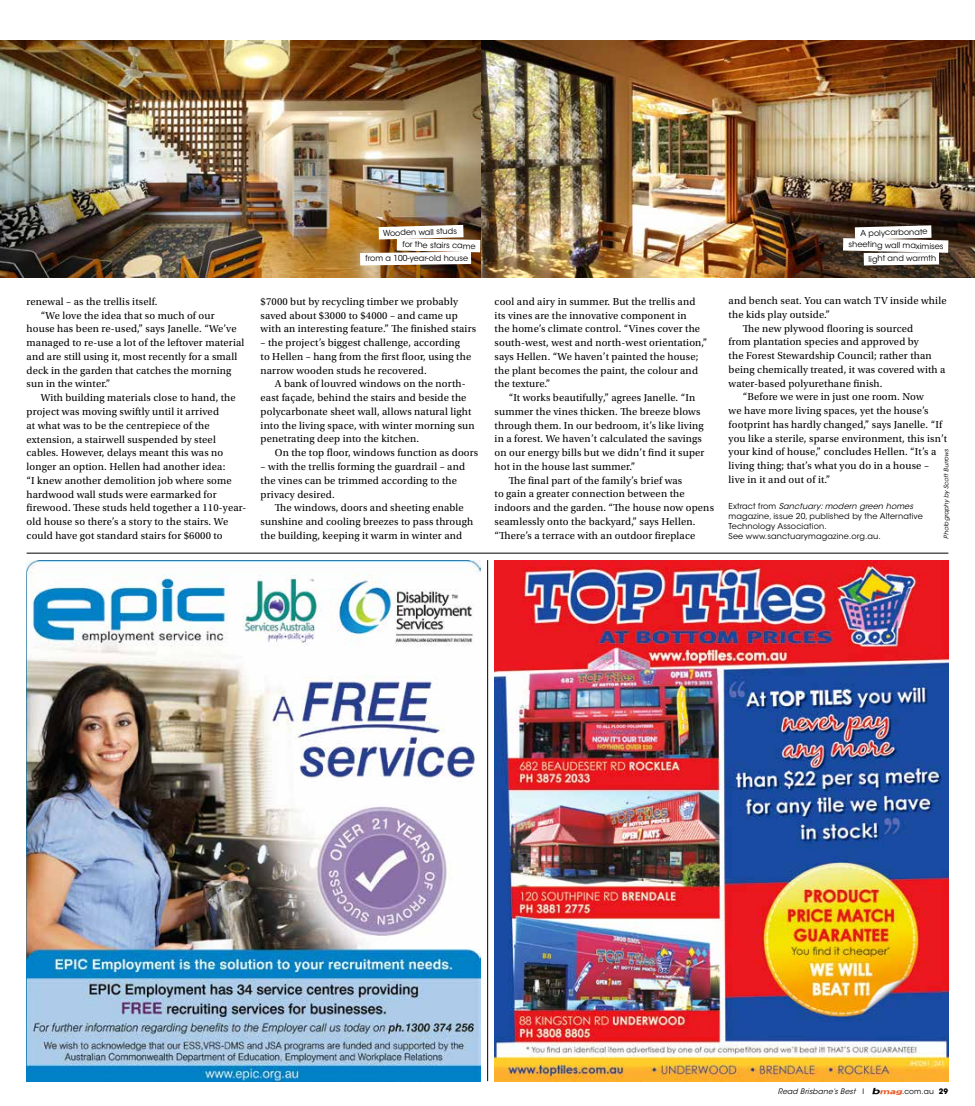
<style>
.page{position:relative;width:975px;height:1106px;background:#fff}
.page>*{position:absolute;margin:0;border:0;box-sizing:border-box;transform-origin:0 0}
.t1{font:10.62px/13.8px "Utopia Std";letter-spacing:.015em;color:#000}
.t2{font:8.12px/10px "ITC Avant Garde Std";letter-spacing:.015em;color:#000}
.t3{font:8.12px "ITC Avant Garde Std";letter-spacing:-.01em;color:#000}
.t4{font:italic 7.5px "ITC Avant Garde Std";color:#000}
.t5{font:italic 6.25px "ITC Avant Garde Std";color:#000}
.s1{font-style:italic}
.s2{font-style:normal}
.s3{font-family:"Adams Extended";font-weight:700}
.s4{font-family:"Adams Extended";font-weight:700;font-size:6.25px;color:#e65621}
.s5{font-weight:700;font-style:normal}
</style>
<div class="page">
<hr style="left:27px;top:553px;width:921px;height:1px;background:#000">
<img style="left:0;top:40px;width:974px;height:237px">
<img style="left:360px;top:225px;width:120px;height:40px">
<svg style="left:842px;top:225px;width:106px;height:40px"></svg>
<img style="left:27px;top:560px;width:453px;height:521px">
<img style="left:494px;top:560px;width:454px;height:521px">
<hr style="left:487px;top:560px;width:1px;height:521px;background:#000">
<p class="t1" style="left:27px;top:295px;width:132px">renewal – as the trellis itself.</p>
<p class="t1" style="left:41px;top:308px;width:175px">“We love the idea that so much of our</p>
<p class="t1" style="left:27px;top:322px;width:211px">house has been re-used,” says Janelle. “We’ve</p>
<p class="t1" style="left:27px;top:336px;width:219px">managed to re-use a lot of the leftover material</p>
<p class="t1" style="left:27px;top:350px;width:212px">and are still using it, most recently for a small</p>
<p class="t1" style="left:27px;top:363px;width:206px">deck in the garden that catches the morning</p>
<p class="t1" style="left:27px;top:377px;width:85px">sun in the winter.”</p>
<p class="t1" style="left:41px;top:391px;width:196px">With building materials close to hand, the</p>
<p class="t1" style="left:27px;top:405px;width:194px">project was moving swiftly until it arrived</p>
<p class="t1" style="left:27px;top:418px;width:184px">at what was to be the centrepiece of the</p>
<p class="t1" style="left:27px;top:432px;width:191px">extension, a stairwell suspended by steel</p>
<p class="t1" style="left:27px;top:446px;width:198px">cables. However, delays meant this was no</p>
<p class="t1" style="left:27px;top:460px;width:200px">longer an option. Hellen had another idea:</p>
<p class="t1" style="left:27px;top:473px;width:207px">“I knew another demolition job where some</p>
<p class="t1" style="left:27px;top:487px;width:191px">hardwood wall studs were earmarked for</p>
<p class="t1" style="left:27px;top:501px;width:221px">firewood. These studs held together a 110-year-</p>
<p class="t1" style="left:27px;top:515px;width:203px">old house so there’s a story to the stairs. We</p>
<p class="t1" style="left:27px;top:528px;width:198px">could have got standard stairs for $6000 to</p>
<p class="t2" style="left:383px;top:228px;width:75px;rotate:-2deg">Wooden wall studs</p>
<p class="t3" style="left:365px;top:253px;width:104px">from a 100-year-old house</p>
<p class="t2" style="left:403px;top:239px;width:74px;rotate:2deg">for the stairs came</p>
<p class="t1" style="left:260px;top:295px;width:217px">$7000 but by recycling timber we probably saved about $3000 to $4000 – and came up with an interesting feature.” The finished stairs</p>
<p class="t1" style="left:260px;top:336px;width:212px">– the project’s biggest challenge, according to Hellen – hang from the first floor, using the narrow wooden studs he recovered.</p>
<p class="t1" style="left:260px;top:377px;width:215px;text-indent:14px">A bank of louvred windows on the north&shy;east façade, behind the stairs and beside the polycarbonate sheet wall, allows natural light into the living space, with winter morning sun penetrating deep into the kitchen.</p>
<p class="t1" style="left:275px;top:446px;width:205px">On the top floor, windows function as doors</p>
<p class="t1" style="left:260px;top:460px;width:206px">– with the trellis forming the guardrail – and the vines can be trimmed according to the privacy desired.</p>
<p class="t1" style="left:260px;top:501px;width:214px;text-indent:14px">The windows, doors and sheeting enable sunshine and cooling breezes to pass through the building, keeping it warm in winter and</p>
<p class="t1" style="left:494px;top:295px;width:214px">cool and airy in summer. But the trellis and its vines are the innovative component in<br>the home’s climate control. “Vines cover the south-west, west and north-west orientation,” says Hellen. “We haven’t painted the house; the plant becomes the paint, the colour and the texture.”</p>
<p class="t1" style="left:508px;top:391px;width:188px">“It works beautifully,” agrees Janelle. “In</p>
<p class="t1" style="left:494px;top:405px;width:207px">summer the vines thicken. The breeze blows</p>
<p class="t1" style="left:494px;top:418px;width:210px">through them. In our bedroom, it’s like living</p>
<p class="t1" style="left:494px;top:432px;width:209px">in a forest. We haven’t calculated the savings</p>
<p class="t1" style="left:494px;top:446px;width:211px">on our energy bills but we didn’t find it super</p>
<p class="t1" style="left:494px;top:460px;width:142px">hot in the house last summer.”</p>
<p class="t1" style="left:508px;top:473px;width:175px">The final part of the family’s brief was</p>
<p class="t1" style="left:494px;top:487px;width:191px">to gain a greater connection between the</p>
<p class="t1" style="left:494px;top:501px;width:221px">indoors and the garden. “The house now opens</p>
<p class="t1" style="left:494px;top:515px;width:202px">seamlessly onto the backyard,” says Hellen.</p>
<p class="t1" style="left:494px;top:528px;width:202px">“There’s a terrace with an outdoor fireplace</p>
<p class="t2" style="left:860px;top:228px;width:69px;rotate:-2deg">A polycarbonate</p>
<p class="t3" style="left:868px;top:253px;width:69px">light and warmth</p>
<p class="t2" style="left:848px;top:239px;width:97px;rotate:2deg">sheeting wall maximises</p>
<p class="t1" style="left:728px;top:294px;width:219px">and bench seat. You can watch TV inside while</p>
<p class="t1" style="left:728px;top:308px;width:103px">the kids play outside.”</p>
<p class="t1" style="left:742px;top:321px;width:172px">The new plywood flooring is sourced</p>
<p class="t1" style="left:728px;top:335px;width:192px">from plantation species and approved by</p>
<p class="t1" style="left:728px;top:349px;width:204px">the Forest Stewardship Council; rather than</p>
<p class="t1" style="left:728px;top:363px;width:218px">being chemically treated, it was covered with a</p>
<p class="t1" style="left:728px;top:376px;width:155px">water-based polyurethane finish.</p>
<p class="t1" style="left:742px;top:390px;width:182px">“Before we were in just one room. Now</p>
<p class="t1" style="left:728px;top:404px;width:201px">we have more living spaces, yet the house’s</p>
<p class="t1" style="left:728px;top:418px;width:215px">footprint has hardly changed,” says Janelle. “If</p>
<p class="t1" style="left:728px;top:431px;width:220px">you like a sterile, sparse environment, this isn’t</p>
<p class="t1" style="left:728px;top:445px;width:209px">your kind of house,” concludes Hellen. “It’s a</p>
<p class="t1" style="left:728px;top:459px;width:202px">living thing; that’s what you do in a house –</p>
<p class="t1" style="left:728px;top:473px;width:103px">live in it and out of it.”</p>
<p class="t2" style="left:728px;top:501px;width:196px">E x t ra c t f ro m <span class="s1">Sanctuary:modern green homes </span>magazine, issue 20, published by the Alternative Technology Association.<br>See www.sanctuarymagazine.org.au.</p>
<p class="t5" style="left:942px;top:539px;width:93px;rotate:-90deg">PhotographybyScottBurrows</p>
<p class="t4" style="left:777px;top:1086px;width:172px">Read Brisbane’sBest <span class="s2">I</span> <span class="s3">b</span> <span class="s4">m a g</span> <span class="s2">. c o m . a u</span> <span class="s5">2 9</span></p>
</div>
